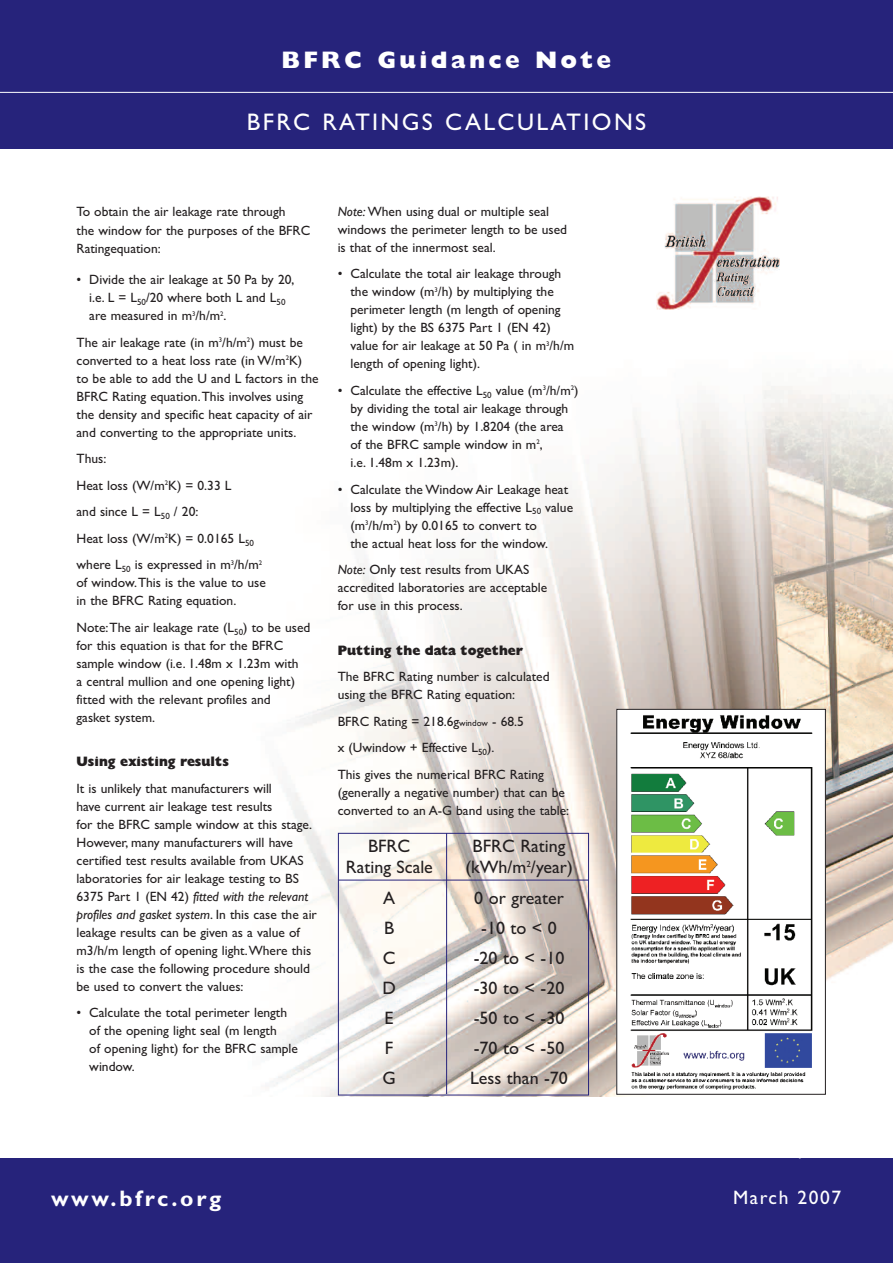
<style>
.page{position:relative;width:893px;height:1263px;background:#fff}
.page>*{position:absolute;margin:0;border:0;box-sizing:border-box;transform-origin:0 0}
.t1{font:24px "Gill Sans";letter-spacing:.1em;color:#fff}
.t2{font:800 24px "Gill Sans";letter-spacing:.135em;color:#fff}
.t3{font:700 22.5px "Gill Sans";letter-spacing:.12em;color:#fff}
.t4{font:19.5px "Gill Sans";letter-spacing:.08em;color:#fff}
.t5{font:18px "Gill Sans";color:#231f20}
.t6{font:13.5px/18px "Gill Sans";color:#231f20}
.t7{font:13.5px "Gill Sans Extra Bold Display";color:#231f20}
.s1{font-style:italic}
.s2{font-size:9px}
</style>
<div class="page">
<img style="left:270px;top:385px;width:623px;height:711px">
<div style="left:0;top:0;width:893px;height:149px;background:#26237b"></div>
<div style="left:0;top:1158px;width:893px;height:105px;background:#26237b"></div>
<img style="left:656px;top:196px;width:124px;height:114px">
<img style="left:618px;top:711px;width:206px;height:382px">
<div style="left:616px;top:709px;width:210px;height:386px;border:1px solid #231f20"></div>
<div style="left:338px;top:833px;width:251px;height:262px;border:1px solid #26237b"></div>
<hr style="left:339px;top:880px;width:250px;height:1px;background:#26237b">
<hr style="left:446px;top:833px;width:1px;height:261px;background:#26237b">
<hr style="left:0;top:92px;width:893px;height:1px;background:#fff">
<h1 class="t2" style="left:282px;top:51px;width:331px">BFRC Guidance Note</h1>
<h1 class="t1" style="left:247px;top:108px;width:401px">BFRC RATINGS CALCULATIONS</h1>
<p class="t6" style="left:77px;top:202px;width:235px;line-height:18.8px">To obtain the air leakage rate through<br>the window for the purposes of the BFRC<br>Ratingequation:</p>
<p class="t6" style="left:89px;top:271px;width:207px;text-indent:-13px">• Divide the air leakage at 50 Pa by 20, i.e. L = L<sub>50</sub>/20 where both L and L<sub>50 </sub>are measured in m<sup>3</sup>/h/m<sup>2</sup>.</p>
<p class="t6" style="left:77px;top:333px;width:244px">The air leakage rate (in m<sup>3</sup>/h/m<sup>2</sup>) must be converted to a heat loss rate (in W/m<sup>2</sup>K)<br>to be able to add the U and L factors in the BFRC Rating equation.This involves using the density and specific heat capacity of air and converting to the appropriate units.</p>
<p class="t6" style="left:77px;top:445px;width:187px;line-height:26.5px">Thus:<br>Heat loss (W/m<sup>2</sup>K) = 0.33 L<br>and since L = L<sub>50</sub> / 20:<br>Heat loss (W/m<sup>2</sup>K) = 0.0165 L<sub>50 </sub>where L<sub>50</sub> is expressed in m<sup>3</sup>/h/m<sup>2</sup></p>
<p class="t6" style="left:77px;top:574px;width:191px">of window.This is the value to use in the BFRC Rating equation.</p>
<p class="t6" style="left:77px;top:618px;width:235px">Note:The air leakage rate (L<sub>50</sub>) to be used for this equation is that for the BFRC sample window (i.e. 1.48m x 1.23m with<br>a central mullion and one opening light) fitted with the relevant profiles and<br>gasket system.</p>
<p class="t7" style="left:77px;top:757px;width:154px">Using existing results</p>
<p class="t6" style="left:77px;top:779px;width:242px">It is unlikely that manufacturers will<br>have current air leakage test results<br>for the BFRC sample window at this stage.<br>However, many manufacturers will have certified test results available from UKAS laboratories for air leakage testing to BS 6375 Part 1 (EN 42) <span class="s1">fitted with the relevant profiles and gasket system</span>. In this case the air leakage results can be given as a value of m3/h/m length of opening light.Where this is the case the following procedure should be used to convert the values:</p>
<p class="t6" style="left:89px;top:1004px;width:210px;text-indent:-13px">• Calculate the total perimeter length of the opening light seal (m length<br>of opening light) for the BFRC sample window.</p>
<p class="t6" style="left:338px;top:202px;width:231px"><span class="s1">Note:</span> When using dual or multiple seal windows the perimeter length to be used is that of the innermost seal.</p>
<p class="t6" style="left:350px;top:265px;width:225px;text-indent:-13px">• Calculate the total air leakage through the window (m<sup>3</sup>/h) by multiplying the perimeter length (m length of opening light) by the BS 6375 Part 1 (EN 42) value for air leakage at 50 Pa ( in m<sup>3</sup>/h/m length of opening light).</p>
<p class="t6" style="left:350px;top:381px;width:230px;text-indent:-13px">• Calculate the effective L<sub>50</sub> value (m<sup>3</sup>/h/m<sup>2</sup>) by dividing the total air leakage through the window (m<sup>3</sup>/h) by 1.8204 (the area<br>of the BFRC sample window in m<sup>2</sup>,<br>i.e. 1.48m x 1.23m).</p>
<p class="t6" style="left:350px;top:480px;width:224px;text-indent:-13px">• Calculate the Window Air Leakage heat loss by multiplying the effective L<sub>50</sub> value (m<sup>3</sup>/h/m<sup>2</sup>) by 0.0165 to convert to<br>the actual heat loss for the window.</p>
<p class="t6" style="left:338px;top:560px;width:211px"><span class="s1">Note:</span> Only test results from UKAS accredited laboratories are acceptable for use in this process.</p>
<p class="t7" style="left:338px;top:645px;width:187px">Putting the data together</p>
<p class="t6" style="left:338px;top:667px;width:213px">The BFRC Rating number is calculated using the BFRC Rating equation:</p>
<p class="t6" style="left:338px;top:708px;width:208px;line-height:26.5px">BFRC Rating = 218.6g<span class="s2">window</span> - 68.5<br>x (Uwindow + Effective L<sub>50</sub>).<br>This gives the numerical BFRC Rating</p>
<p class="t6" style="left:338px;top:783px;width:233px">(generally a negative number) that can be converted to an A-G band using the table:</p>
<h3 class="t5" style="left:368px;top:835px;width:44px">BFRC</h3>
<h3 class="t5" style="left:473px;top:835px;width:94px">BFRC Rating</h3>
<h3 class="t5" style="left:346px;top:857px;width:89px">Rating Scale</h3>
<h3 class="t5" style="left:465px;top:857px;width:109px">(kWh/m<sup>2</sup>/year)</h3>
<h3 class="t5" style="left:383px;top:887px;width:14px">A</h3>
<h3 class="t5" style="left:474px;top:887px;width:91px">0 or greater</h3>
<h3 class="t5" style="left:384px;top:917px;width:12px">B</h3>
<h3 class="t5" style="left:481px;top:917px;width:77px">-10 to &lt; 0</h3>
<h3 class="t5" style="left:383px;top:947px;width:14px">C</h3>
<h3 class="t5" style="left:474px;top:947px;width:92px">-20 to &lt; -10</h3>
<h3 class="t5" style="left:382px;top:977px;width:15px">D</h3>
<h3 class="t5" style="left:474px;top:977px;width:92px">-30 to &lt; -20</h3>
<h3 class="t5" style="left:385px;top:1007px;width:10px">E</h3>
<h3 class="t5" style="left:474px;top:1007px;width:92px">-50 to &lt; -30</h3>
<h3 class="t5" style="left:385px;top:1037px;width:10px">F</h3>
<h3 class="t5" style="left:474px;top:1037px;width:92px">-70 to &lt; -50</h3>
<h3 class="t5" style="left:382px;top:1067px;width:15px">G</h3>
<h3 class="t5" style="left:470px;top:1067px;width:99px">Less than -70</h3>
<h2 class="t3" style="left:51px;top:1190px;width:172px">www.bfrc.org</h2>
<h3 class="t4" style="left:733px;top:1186px;width:110px">March 2007</h3>
</div>
